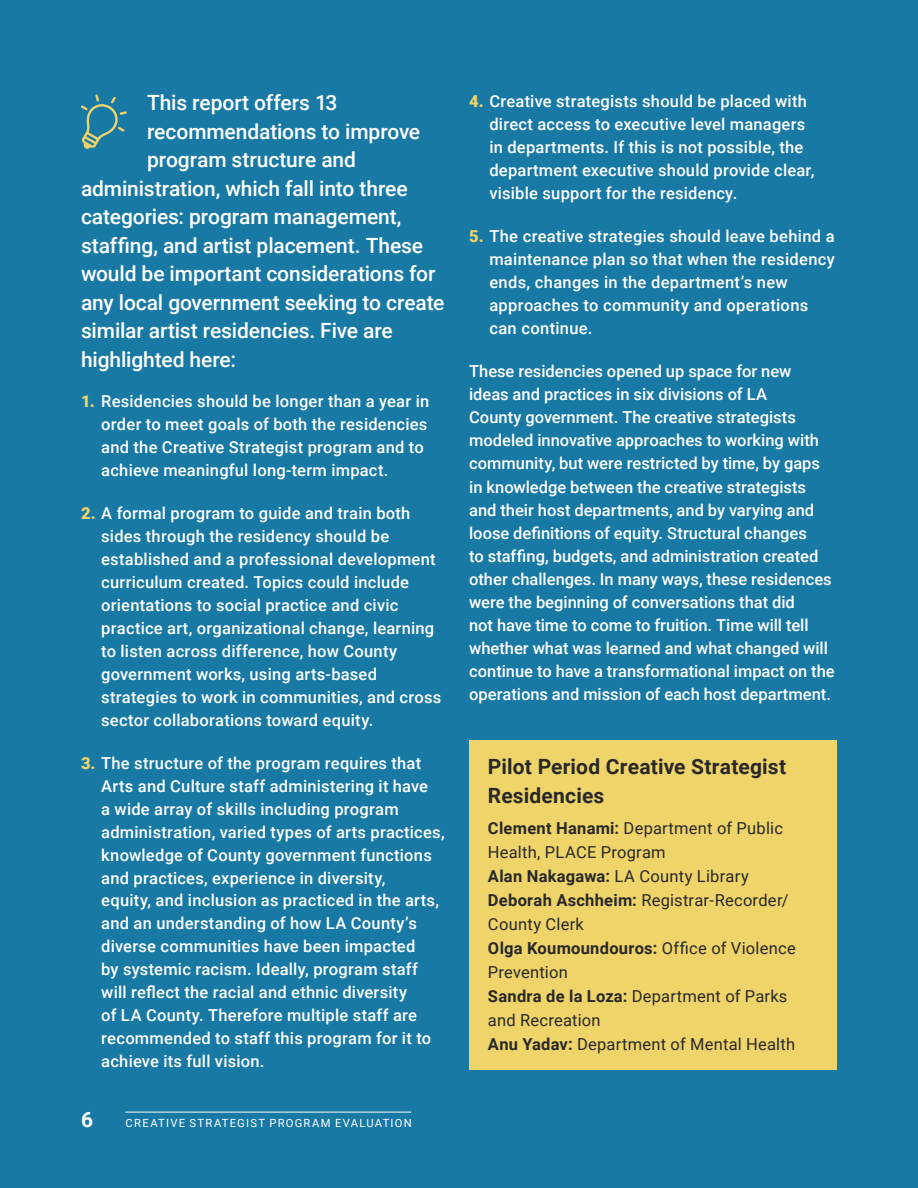
<style>
.page{position:relative;width:918px;height:1188px;background:#1879a5}
.page>*{position:absolute;margin:0;border:0;box-sizing:border-box;transform-origin:0 0}
.Highlight_Text{font:500 21px "Roboto";letter-spacing:-.005em;color:#fff}
.Header_3{font:700 21px/28.5px "Roboto";letter-spacing:.01em;color:#292829}
.t1{font:700 21px "Roboto";color:#fff}
.Body_Text{font:500 16.5px/23px "Roboto";letter-spacing:.01em;color:#fff}
.Body_Text-2{font:16.5px/24px "Roboto";letter-spacing:.015em;color:#292829}
.t2{font:11.25px "Roboto";letter-spacing:.11em;color:#fff}
.s1{font-weight:900;color:#efd469}
.s2{font-weight:700}
</style>
<div class="page">
<svg style="left:81px;top:94px;width:46px;height:55px"></svg>
<hr style="left:125px;top:1112px;width:286px;height:1px;background:#fff">
<div style="left:469px;top:740px;width:368px;height:329px;background:#efd469"></div>
<p class="Highlight_Text" style="left:147px;top:88px;width:192px">This report offers 13</p>
<p class="Highlight_Text" style="left:147px;top:117px;width:275px">recommendations to improve</p>
<p class="Highlight_Text" style="left:147px;top:145px;width:211px">program structure and</p>
<p class="Highlight_Text" style="left:81px;top:174px;width:328px">administration, which fall into three</p>
<p class="Highlight_Text" style="left:81px;top:202px;width:322px">categories: program management,</p>
<p class="Highlight_Text" style="left:81px;top:231px;width:344px">staffing, and artist placement. These</p>
<p class="Highlight_Text" style="left:81px;top:259px;width:356px">would be important considerations for</p>
<p class="Highlight_Text" style="left:81px;top:288px;width:365px">any local government seeking to create</p>
<p class="Highlight_Text" style="left:81px;top:316px;width:313px">similar artist residencies. Five are</p>
<p class="Highlight_Text" style="left:81px;top:345px;width:157px">highlighted here:</p>
<p class="Body_Text" style="left:101px;top:389px;width:330px;text-indent:-20px"><span class="s1">1.</span> Residencies should be longer than a year in order to meet goals of both the residencies and the Creative Strategist program and to achieve meaningful long-term impact.</p>
<p class="Body_Text" style="left:101px;top:501px;width:342px;text-indent:-20px"><span class="s1">2.</span> A formal program to guide and train both sides through the residency should be established and a professional development curriculum created. Topics could include orientations to social practice and civic practice art, organizational change, learning to listen across difference, how County government works, using arts-based strategies to work in communities, and cross sector collaborations toward equity.</p>
<p class="Body_Text" style="left:101px;top:751px;width:345px;text-indent:-20px"><span class="s1">3.</span> The structure of the program requires that Arts and Culture staff administering it have<br>a wide array of skills including program administration, varied types of arts practices, knowledge of County government functions and practices, experience in diversity,<br>equity, and inclusion as practiced in the arts, and an understanding of how LA County’s diverse communities have been impacted<br>by systemic racism. Ideally, program staff will reflect the racial and ethnic diversity<br>of LA County. Therefore multiple staff are recommended to staff this program for it to achieve its full vision.</p>
<p class="t1" style="left:81px;top:1105px;width:14px">6</p>
<p class="t2" style="left:126px;top:1115px;width:288px">CREATIVE STRATEGIST PROGRAM EVALUATION</p>
<p class="Body_Text" style="left:489px;top:89px;width:327px;text-indent:-20px"><span class="s1">4.</span> Creative strategists should be placed with direct access to executive level managers in departments. If this is not possible, the department executive should provide clear, visible support for the residency.</p>
<p class="Body_Text" style="left:489px;top:224px;width:347px;text-indent:-20px"><span class="s1">5.</span> The creative strategies should leave behind a maintenance plan so that when the residency ends, changes in the department’s new approaches to community and operations can continue.</p>
<p class="Body_Text" style="left:469px;top:359px;width:367px">These residencies opened up space for new ideas and practices in six divisions of LA<br>County government. The creative strategists modeled innovative approaches to working with community, but were restricted by time, by gaps in knowledge between the creative strategists and their host departments, and by varying and loose definitions of equity. Structural changes<br>to staffing, budgets, and administration created other challenges. In many ways, these residences were the beginning of conversations that did<br>not have time to come to fruition. Time will tell whether what was learned and what changed will continue to have a transformational impact on the operations and mission of each host department.</p>
<p class="Header_3" style="left:488px;top:752px;width:300px">Pilot Period Creative Strategist<br>Residencies</p>
<p class="Body_Text-2" style="left:488px;top:815px;width:296px"><span class="s2">Clement Hanami:</span> Department of Public<br>Health, PLACE Program</p>
<p class="Body_Text-2" style="left:488px;top:863px;width:262px"><span class="s2">Alan Nakagawa:</span> LA County Library</p>
<p class="Body_Text-2" style="left:488px;top:887px;width:302px"><span class="s2">Deborah Aschheim:</span> Registrar-Recorder/<br>County Clerk</p>
<p class="Body_Text-2" style="left:488px;top:935px;width:309px"><span class="s2">Olga Koumoundouros:</span> Office of Violence<br>Prevention</p>
<p class="Body_Text-2" style="left:488px;top:983px;width:301px"><span class="s2">Sandra de la Loza:</span> Department of Parks and Recreation</p>
<p class="Body_Text-2" style="left:488px;top:1031px;width:309px"><span class="s2">Anu Yadav:</span> Department of Mental Health</p>
</div>
